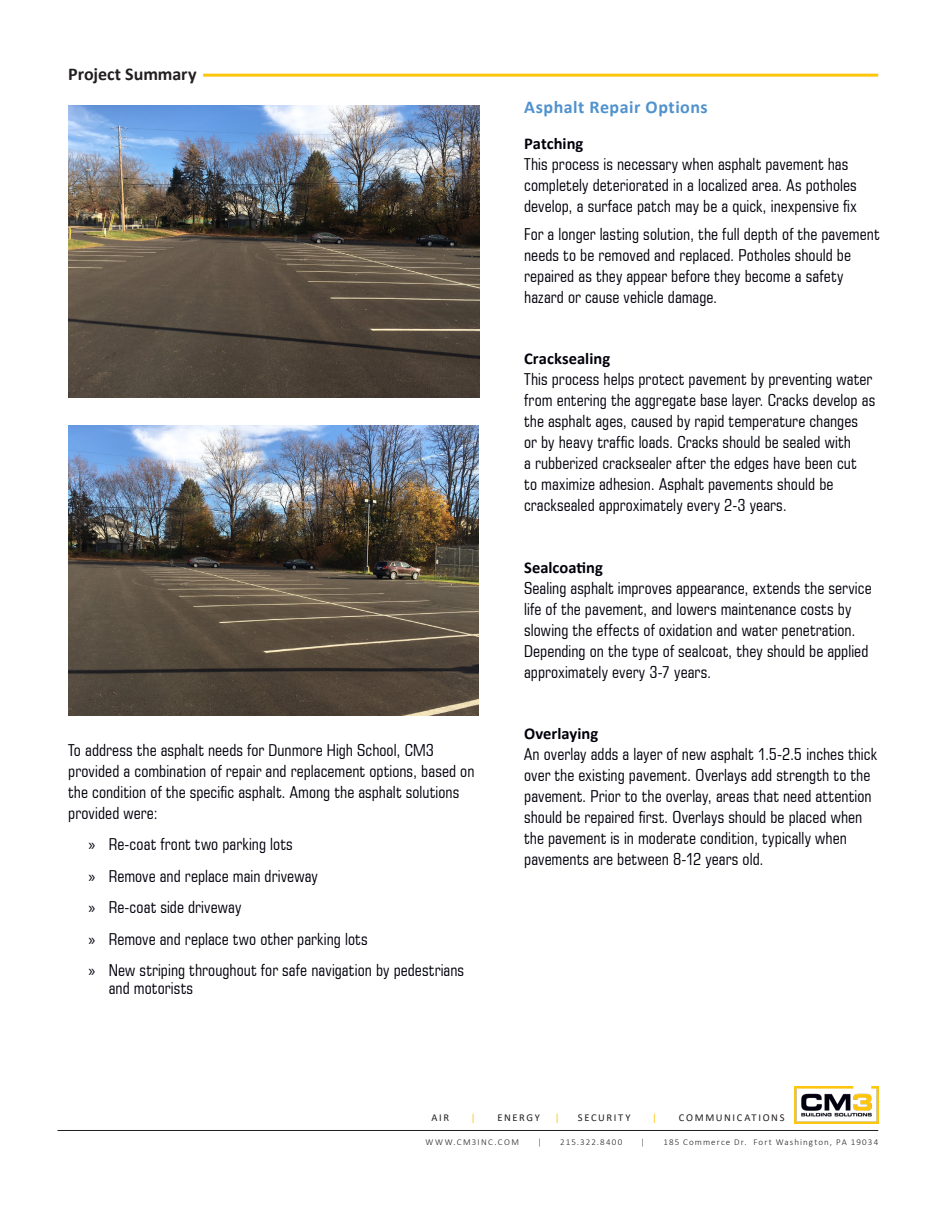
<style>
.page{position:relative;width:945px;height:1215px;background:#fff}
.page>*{position:absolute;margin:0;border:0;box-sizing:border-box;transform-origin:0 0}
.t1{font:700 18px "Calibri";letter-spacing:.03em;color:#5092cd}
.t2{font:700 18px "Calibri";color:#231f20}
.t3{font:condensed 16.5px/21px "Square 721 BT";letter-spacing:.005em;color:#00000b}
.t4{font:700 16.5px "Calibri";color:#00000b}
.t5{font:10.5px "Calibri";letter-spacing:.155em;color:#231f20}
.t6{font:10.5px "Calibri";color:#fec50d}
.t7{font:300 9px "Calibri";letter-spacing:.125em;color:#231f20}
.t8{font:300 9px "Calibri";letter-spacing:.16em;color:#231f20}
.s1{font-family:"Myriad Pro";font-stretch:normal}
</style>
<div class="page">
<img style="left:68px;top:425px;width:411px;height:290px">
<hr style="left:58px;top:1130px;width:820px;height:1px;background:#231f20">
<img style="left:794px;top:1087px;width:84px;height:36px">
<hr style="left:203px;top:74px;width:675px;height:3px;background:#fec50d">
<img style="left:68px;top:105px;width:412px;height:293px">
<p class="t2" style="left:68px;top:62px;width:130px">Project Summary</p>
<p class="t3" style="left:68px;top:739px;width:408px">To address the asphalt needs for Dunmore High School, CM3 provided a combination of repair and replacement options, based on the condition of the specific asphalt. Among the asphalt solutions provided were:</p>
<p class="t3" style="left:88px;top:828px;width:377px;line-height:31.5px"><span class="s1">»</span> Re-coat front two parking lots<br><span class="s1">»</span> Remove and replace main driveway<br><span class="s1">»</span> Re-coat side driveway<br><span class="s1">»</span> Remove and replace two other parking lots<br><span class="s1">»</span> New striping throughout for safe navigation by pedestrians</p>
<p class="t3" style="left:109px;top:978px;width:86px">and motorists</p>
<p class="t1" style="left:524px;top:94px;width:185px">Asphalt Repair Options</p>
<p class="t4" style="left:524px;top:132px;width:61px">Patching</p>
<p class="t3" style="left:524px;top:153px;width:334px">This process is necessary when asphalt pavement has completely deteriorated in a localized area. As potholes develop, a surface patch may be a quick, inexpensive fix</p>
<p class="t3" style="left:524px;top:223px;width:357px">For a longer lasting solution, the full depth of the pavement needs to be removed and replaced. Potholes should be repaired as they appear before they become a safety hazard or cause vehicle damage.</p>
<p class="t4" style="left:524px;top:347px;width:88px">Cracksealing</p>
<p class="t3" style="left:524px;top:369px;width:353px">This process helps protect pavement by preventing water from entering the aggregate base layer. Cracks develop as the asphalt ages, caused by rapid temperature changes<br>or by heavy traffic loads. Cracks should be sealed with<br>a rubberized cracksealer after the edges have been cut<br>to maximize adhesion. Asphalt pavements should be cracksealed approximately every 2-3 years.</p>
<p class="t4" style="left:524px;top:556px;width:80px">Sealcoating</p>
<p class="t3" style="left:524px;top:577px;width:349px">Sealing asphalt improves appearance, extends the service life of the pavement, and lowers maintenance costs by slowing the effects of oxidation and water penetration.<br>Depending on the type of sealcoat, they should be applied approximately every 3-7 years.</p>
<p class="t4" style="left:524px;top:722px;width:76px">Overlaying</p>
<p class="t3" style="left:524px;top:744px;width:354px">An overlay adds a layer of new asphalt 1.5-2.5 inches thick over the existing pavement. Overlays add strength to the pavement. Prior to the overlay, areas that need attention should be repaired first. Overlays should be placed when the pavement is in moderate condition, typically when pavements are between 8-12 years old.</p>
<p class="t5" style="left:431px;top:1111px;width:19px">AIR</p>
<p class="t6" style="left:471px;top:1111px;width:6px">|</p>
<p class="t5" style="left:498px;top:1111px;width:44px">ENERGY</p>
<p class="t6" style="left:555px;top:1111px;width:6px">|</p>
<p class="t5" style="left:578px;top:1111px;width:54px">SECURITY</p>
<p class="t6" style="left:652px;top:1111px;width:6px">|</p>
<p class="t5" style="left:679px;top:1111px;width:107px">COMMUNICATIONS</p>
<p class="t8" style="left:426px;top:1137px;width:95px">WWW.CM3INC.COM</p>
<p class="t7" style="left:538px;top:1137px;width:6px">|</p>
<p class="t7" style="left:560px;top:1137px;width:64px">215.322.8400</p>
<p class="t7" style="left:641px;top:1137px;width:6px">|</p>
<p class="t7" style="left:663px;top:1137px;width:216px">185 Commerce Dr. Fort Washington, PA 19034</p>
</div>
